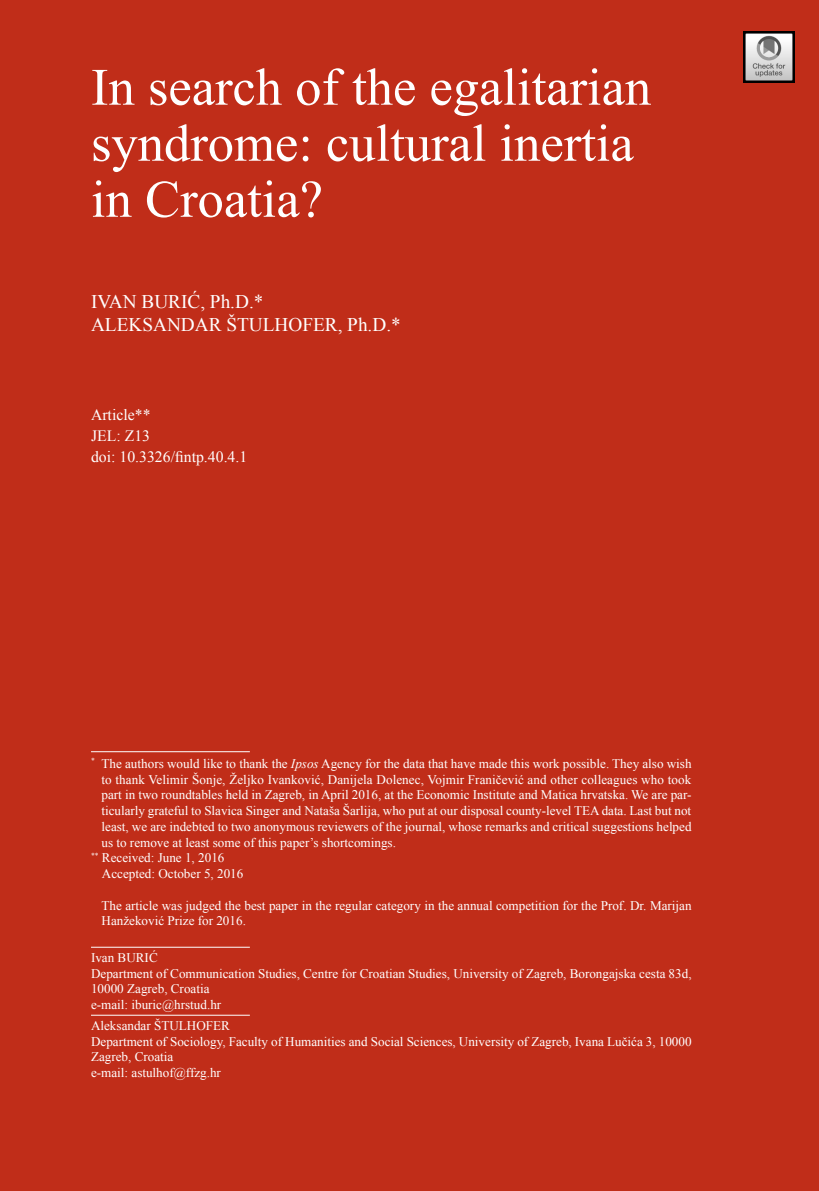
<style>
.page{position:relative;width:819px;height:1191px;background:#c02d19}
.page>*{position:absolute;margin:0;border:0;box-sizing:border-box;transform-origin:0 0}
.naslov_glavni{font:52.5px/56px "Times New Roman";color:#fff}
.naslov_UDC{font:19.25px "Times New Roman";color:#fff}
.naslov_UDC-2{font:15.75px "Times New Roman";color:#fff}
.fusnote_bijela_linij{font:13.12px/15.8px "Times New Roman";color:#fff;text-align:justify}
.fusnote_bez{font:13.12px/15.8px "Times New Roman";color:#fff}
.fusnote{font:13.12px/15.8px "Times New Roman";color:#fff}
.s1{font-style:italic}
</style>
<div class="page">
<hr style="left:91px;top:751px;width:159px;height:1px;background:#fff">
<hr style="left:91px;top:947px;width:159px;height:1px;background:#fff">
<hr style="left:91px;top:1015px;width:159px;height:1px;background:#fff">
<img style="left:744px;top:32px;width:50px;height:50px">
<p class="naslov_glavni" style="left:91px;top:58px;width:561px">In search of the egalitarian syndrome: cultural inertia in Croatia?</p>
<p class="naslov_UDC" style="left:91px;top:288px;width:174px">IVAN BURIĆ, Ph.D.*</p>
<p class="naslov_UDC" style="left:91px;top:311px;width:311px">ALEKSANDAR ŠTULHOFER, Ph.D.*</p>
<p class="naslov_UDC-2" style="left:91px;top:404px;width:61px">Article**</p>
<p class="naslov_UDC-2" style="left:91px;top:425px;width:61px">JEL: Z13</p>
<p class="naslov_UDC-2" style="left:91px;top:446px;width:158px">doi: 10.3326/fintp.40.4.1</p>
<p class="fusnote_bijela_linij" style="left:101px;top:755px;width:591px;text-indent:-10px"><sup>*</sup> The authors would like to thank the <span class="s1">Ipsos</span> Agency for the data that have made this work possible. They also wish to thank Velimir Šonje, Željko Ivanković, Danijela Dolenec, Vojmir Franičević and other colleagues who took part in two roundtables held in Zagreb, in April 2016, at the Economic Institute and Matica hrvatska. We are par&shy;ticularly grateful to Slavica Singer and Nataša Šarlija, who put at our disposal county-level TEA data. Last but not least, we are indebted to two anonymous reviewers of the journal, whose remarks and critical suggestions helped us to remove at least some of this paper’s shortcomings.</p>
<p class="fusnote" style="left:102px;top:850px;width:143px;text-indent:-11px"><sup>**</sup> Received: June 1, 2016<br>Accepted: October 5, 2016</p>
<p class="fusnote" style="left:101px;top:897px;width:591px">The article was judged the best paper in the regular category in the annual competition for the Prof. Dr. Marijan<br>Hanžeković Prize for 2016.</p>
<p class="fusnote" style="left:91px;top:949px;width:68px">Ivan BURIĆ</p>
<p class="fusnote_bez" style="left:91px;top:965px;width:602px">Department of Communication Studies, Centre for Croatian Studies, University of Zagreb, Borongajska cesta 83d,<br>10000 Zagreb, Croatia</p>
<p class="fusnote_bez" style="left:91px;top:996px;width:132px">e-mail: iburic@hrstud.hr</p>
<p class="fusnote" style="left:91px;top:1017px;width:140px">Aleksandar ŠTULHOFER</p>
<p class="fusnote_bez" style="left:91px;top:1033px;width:602px">Department of Sociology, Faculty of Humanities and Social Sciences, University of Zagreb, Ivana Lučića 3, 10000<br>Zagreb, Croatia</p>
<p class="fusnote_bez" style="left:91px;top:1064px;width:131px">e-mail: astulhof@ffzg.hr</p>
</div>
